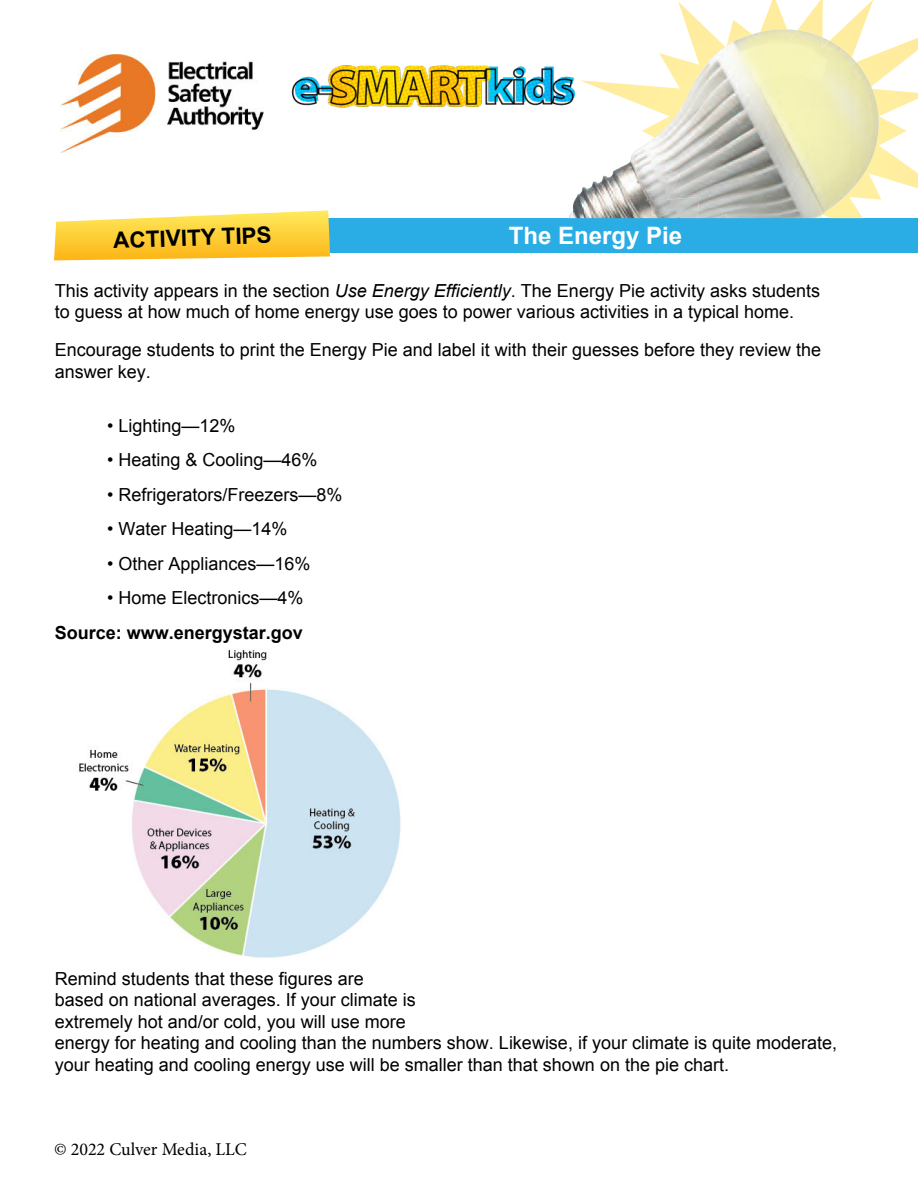
<style>
.page{position:relative;width:918px;height:1188px;background:#fff}
.page>*{position:absolute;margin:0;border:0;box-sizing:border-box;transform-origin:0 0}
.t1{font:700 24px "Arial";color:#fff}
.t2{font:700 22.5px "Arial";color:#000}
.t3{font:18px/21.6px "Arial";color:#000}
.t4{font:700 18px "Arial";color:#000}
.t5{font:18px "Minion Pro";color:#000}
.s1{font-style:italic}
</style>
<div class="page">
<div style="left:282px;top:218px;width:636px;height:35px;background:#2aade4"></div>
<svg style="left:54px;top:210px;width:276px;height:50px;background:#fdd556"></svg>
<img style="left:580px;top:37px;width:338px;height:163px">
<img style="left:580px;top:0;width:293px;height:138px">
<img style="left:592px;top:29px;width:280px;height:157px">
<img style="left:692px;top:29px;width:95px;height:59px">
<img style="left:291px;top:65px;width:284px;height:43px">
<img style="left:60px;top:54px;width:204px;height:98px">
<img style="left:79px;top:650px;width:322px;height:308px">
<p class="t2" style="left:113px;top:225px;width:160px;rotate:-2deg">ACTIVITY TIPS</p>
<h1 class="t1" style="left:509px;top:220px;width:175px">The Energy Pie</h1>
<p class="t3" style="left:55px;top:280px;width:767px">This activity appears in the section <span class="s1">Use Energy Efficiently</span>. The Energy Pie activity asks students to guess at how much of home energy use goes to power various activities in a typical home.</p>
<p class="t3" style="left:55px;top:339px;width:768px">Encourage students to print the Energy Pie and label it with their guesses before they review the answer key.</p>
<p class="t3" style="left:107px;top:415px;width:130px">• Lighting—12%</p>
<p class="t3" style="left:107px;top:449px;width:212px">• Heating &amp; Cooling—46%</p>
<p class="t3" style="left:107px;top:484px;width:237px">• Refrigerators/Freezers—8%</p>
<p class="t3" style="left:107px;top:518px;width:182px">• Water Heating—14%</p>
<p class="t3" style="left:107px;top:553px;width:205px">• Other Appliances—16%</p>
<p class="t3" style="left:107px;top:587px;width:198px">• Home Electronics—4%</p>
<p class="t4" style="left:55px;top:621px;width:250px">Source: www.energystar.gov</p>
<p class="t3" style="left:55px;top:968px;width:784px">Remind students that these figures are<br>based on national averages. If your climate is<br>extremely hot and/or cold, you will use more<br>energy for heating and cooling than the numbers show. Likewise, if your climate is quite moderate, your heating and cooling energy use will be smaller than that shown on the pie chart.</p>
<p class="t5" style="left:54px;top:1137px;width:194px">© 2022 Culver Media, LLC</p>
</div>
